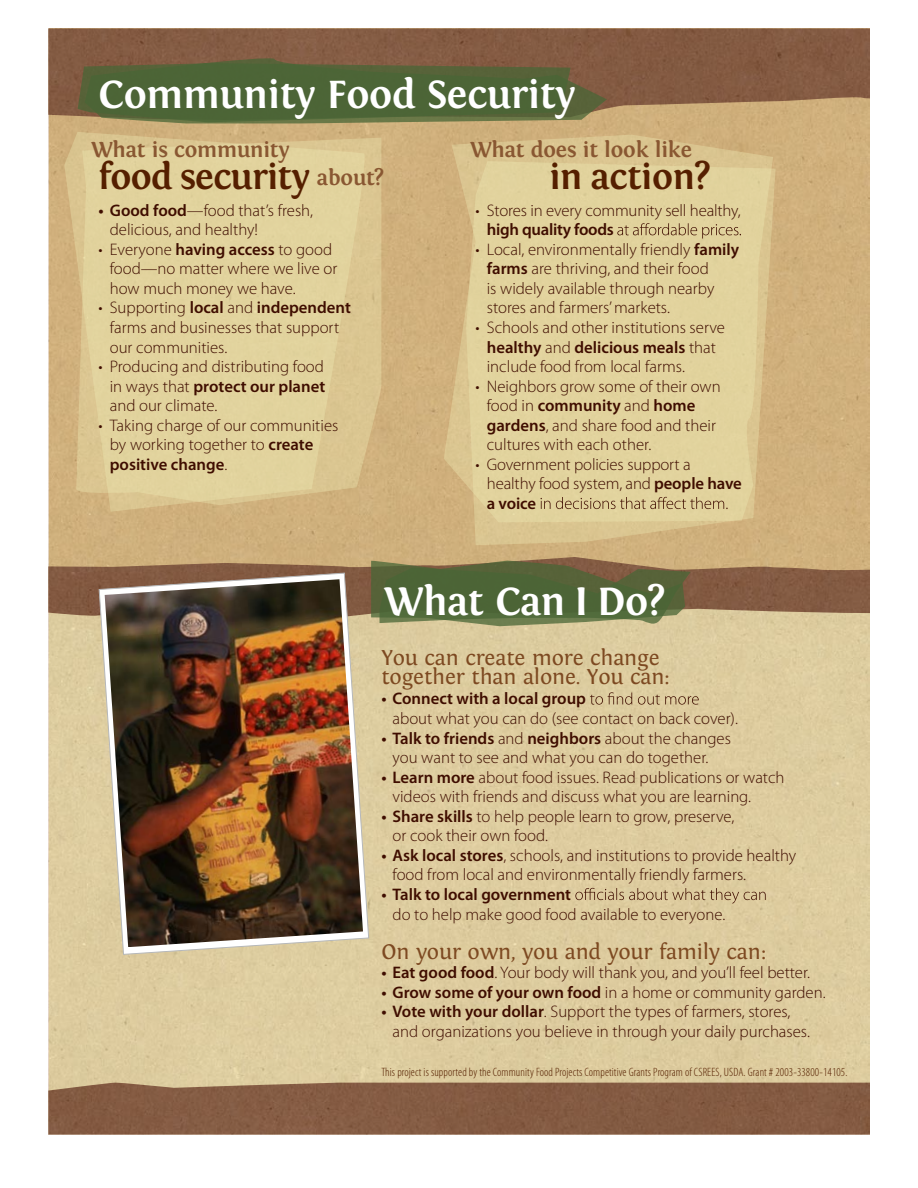
<style>
.page{position:relative;width:918px;height:1188px;background:#fff}
.page>*{position:absolute;margin:0;border:0;box-sizing:border-box;transform-origin:0 0}
.t1{font:700 40.95px "Fontin";letter-spacing:-.01em;color:#fff}
.t2{font:700 37.2px "Fontin";letter-spacing:-.02em;color:#551f00}
.t3{font:22.35px/18.6px "Fontin";letter-spacing:-.01em;color:#7d4921}
.t4{font:700 22.35px "Fontin";letter-spacing:-.01em;color:#895732}
.t5{font:300 16.8px/19.5px "Myriad Pro";color:#3f0d00}
.t6{font:600 16.8px "Myriad Pro";color:#3f0d00}
.t7{font:300 condensed 12.15px "Myriad Pro";letter-spacing:.01em;color:#551f00}
.s1{font-size:22.35px;color:#895732}
.s2{font-weight:600}
</style>
<div class="page">
<img style="left:49px;top:29px;width:820px;height:1105px">
<svg style="left:64px;top:132px;width:302px;height:380px;background:#d0b27e"></svg>
<svg style="left:76px;top:138px;width:305px;height:367px;background:#dfcf99"></svg>
<svg style="left:444px;top:135px;width:329px;height:387px;background:#d4b985"></svg>
<svg style="left:466px;top:161px;width:310px;height:384px;background:#dfcf99"></svg>
<svg style="left:78px;top:56px;width:529px;height:67px;background:#5c653b"></svg>
<svg style="left:371px;top:561px;width:320px;height:65px;background:#636f43"></svg>
<svg style="left:590px;top:692px;width:109px;height:13px"></svg>
<svg style="left:575px;top:888px;width:191px;height:16px;background:#c9b48a"></svg>
<svg style="left:617px;top:223px;width:124px;height:16px;background:#cbb787"></svg>
<svg style="left:541px;top:497px;width:187px;height:12px;background:#c7b383"></svg>
<svg style="left:98px;top:572px;width:272px;height:383px;background:#cbb896"></svg>
<img style="left:105px;top:579px;width:258px;height:368px">
<h1 class="t1" style="left:99px;top:71px;width:478px">Community Food Security</h1>
<h3 class="t4" style="left:91px;top:137px;width:200px">What is community</h3>
<h2 class="t2" style="left:99px;top:156px;width:287px">food security <span class="s1">about?</span></h2>
<p class="t5" style="left:110px;top:201px;width:205px;text-indent:-11px"><span class="s2">• Good food</span>—food that’s fresh, delicious, and healthy!</p>
<p class="t5" style="left:110px;top:240px;width:229px;text-indent:-11px">• Everyone <span class="s2">having access</span> to good food—no matter where we live or how much money we have.</p>
<p class="t5" style="left:110px;top:298px;width:243px;text-indent:-11px">• Supporting <span class="s2">local</span> and <span class="s2">independent </span>farms and businesses that support our communities.</p>
<p class="t5" style="left:110px;top:357px;width:217px;text-align:justify;text-indent:-11px">• Producing and distributing food in ways that <span class="s2">protect our planet </span>and our climate.</p>
<p class="t5" style="left:110px;top:416px;width:230px;text-indent:-11px">• Taking charge of our communities by working together to <span class="s2">create positive change</span>.</p>
<h3 class="t4" style="left:470px;top:137px;width:223px">What does it look like</h3>
<h2 class="t2" style="left:549px;top:156px;width:163px">in action?</h2>
<p class="t5" style="left:476px;top:201px;width:267px">• Stores in every community sell healthy,</p>
<p class="t6" style="left:487px;top:220px;width:128px">high quality foods</p>
<p class="t5" style="left:487px;top:240px;width:254px;text-indent:-11px">• Local, environmentally friendly <span class="s2">family farms</span> are thriving, and their food<br>is widely available through nearby stores and farmers’ markets.</p>
<p class="t5" style="left:487px;top:318px;width:240px;text-indent:-11px">• Schools and other institutions serve <span class="s2">healthy</span> and <span class="s2">delicious meals</span> that include food from local farms.</p>
<p class="t5" style="left:487px;top:377px;width:235px;text-indent:-11px">• Neighbors grow some of their own food in <span class="s2">community</span> and <span class="s2">home gardens</span>, and share food and their cultures with each other.</p>
<p class="t5" style="left:487px;top:455px;width:257px;text-indent:-11px">• Government policies support a healthy food system, and <span class="s2">people have a voice</span></p>
<h1 class="t1" style="left:384px;top:578px;width:283px">What Can I Do?</h1>
<h3 class="t3" style="left:381px;top:649px;width:290px">You can create more change together than alone. You can:</h3>
<p class="t6" style="left:381px;top:690px;width:206px">• Connect with a local group</p>
<p class="t5" style="left:393px;top:709px;width:347px">about what you can do (see contact on back cover).</p>
<p class="t5" style="left:393px;top:728px;width:340px;text-indent:-11px"><span class="s2">• Talk to friends</span> and <span class="s2">neighbors</span> about the changes you want to see and what you can do together.</p>
<p class="t5" style="left:393px;top:768px;width:393px;text-indent:-11px"><span class="s2">• Learn more</span> about food issues. Read publications or watch videos with friends and discuss what you are learning.</p>
<p class="t5" style="left:393px;top:807px;width:343px;text-indent:-11px"><span class="s2">• Share skills</span> to help people learn to grow, preserve, or cook their own food.</p>
<p class="t5" style="left:393px;top:846px;width:405px;text-indent:-11px"><span class="s2">• Ask local stores</span>, schools, and institutions to provide healthy food from local and environmentally friendly farmers.</p>
<p class="t6" style="left:381px;top:885px;width:191px">• Talk to local government</p>
<p class="t5" style="left:393px;top:904px;width:334px">do to help make good food available to everyone.</p>
<h3 class="t3" style="left:381px;top:942px;width:387px">On your own, you and your family can:</h3>
<p class="t5" style="left:381px;top:963px;width:430px"><span class="s2">• Eat good food</span>. Your body will thank you, and you’ll feel better.</p>
<p class="t5" style="left:381px;top:983px;width:446px"><span class="s2">• Grow some of your own food</span> in a home or community garden.</p>
<p class="t5" style="left:393px;top:1002px;width:419px;text-indent:-11px"><span class="s2">• Vote with your dollar</span>. Support the types of farmers, stores, and organizations you believe in through your daily purchases.</p>
<p class="t7" style="left:381px;top:1065px;width:468px">This project is supported by the Community Food Projects Competitive Grants Program of CSREES, USDA. Grant # 2003-33800-14105.</p>
</div>
